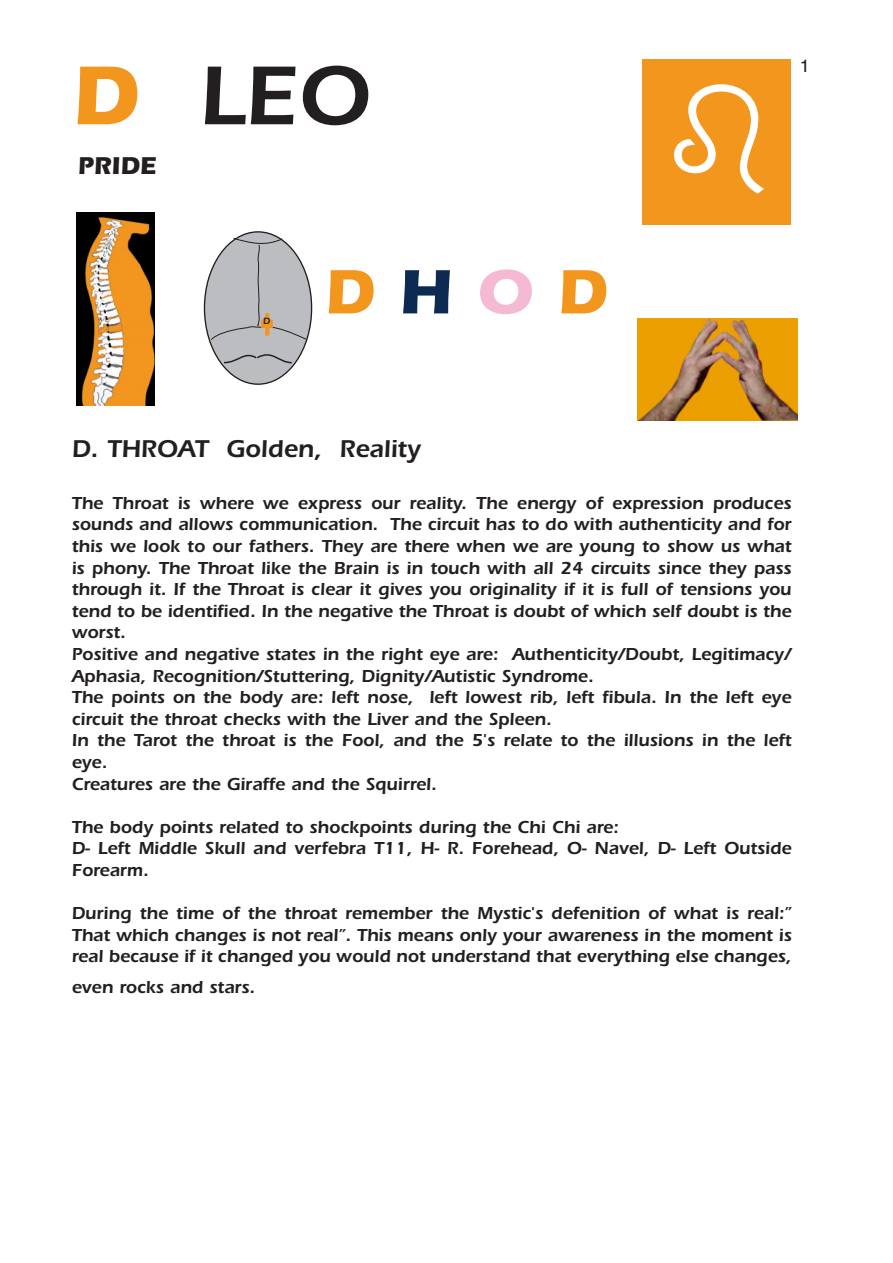
<style>
.page{position:relative;width:893px;height:1263px;background:#fff}
.page>*{position:absolute;margin:0;border:0;box-sizing:border-box;transform-origin:0 0}
.t1{font:129.6px "Astrology P02";color:#fff}
.t2{font:600 86.4px "Itc Eras";color:#231f20}
.t3{font:700 64.8px "Itc Eras";color:#f3961e}
.t4{font:600 25.2px "Itc Eras";color:#231f20}
.t5{font:700 25.2px "Itc Eras";color:#231f20}
.t6{font:600 18px/21.6px "Itc Eras";color:#231f20}
.t7{font:18px "Helvetica";color:#231f20}
.t8{font:600 9.45px "Itc Eras";color:#231f20}
.s1{font-weight:700;color:#f3961e}
.s2{color:#0d2a52}
.s3{color:#f6b9d4}
</style>
<div class="page">
<div style="left:642px;top:59px;width:149px;height:166px;background:#f3961e"></div>
<img style="left:76px;top:213px;width:79px;height:192px">
<div style="left:204px;top:232px;width:108px;height:152px;background:#bcbdc0;border-radius:50%"></div>
<svg style="left:222px;top:354px;width:70px;height:10px"></svg>
<svg style="left:210px;top:238px;width:97px;height:103px"></svg>
<img style="left:637px;top:319px;width:160px;height:101px">
<p class="t2" style="left:72px;top:44px;width:300px"><span class="s1">D</span> LEO</p>
<p class="t5" style="left:78px;top:151px;width:81px">PRIDE</p>
<p class="t8" style="left:263px;top:315px;width:9px">D</p>
<p class="t3" style="left:324px;top:254px;width:284px">D<span class="s2">H</span><span class="s3">O</span>D</p>
<p class="t1" style="left:660px;top:54px;width:114px">U</p>
<p class="t7" style="left:800px;top:52px;width:12px">1</p>
<p class="t4" style="left:72px;top:433px;width:350px">D. THROAT Golden, Reality</p>
<p class="t6" style="left:72px;top:492px;width:721px;text-align:justify">The Throat is where we express our reality. The energy of expression produces sounds and allows communication. The circuit has to do with authenticity and for this we look to our fathers. They are there when we are young to show us what is phony. The Throat like the Brain is in touch with all 24 circuits since they pass through it. If the Throat is clear it gives you originality if it is full of tensions you tend to be identified. In the negative the Throat is doubt of which self doubt is the worst.</p>
<p class="t6" style="left:72px;top:643px;width:721px">Positive and negative states in the right eye are: Authenticity/Doubt, Legitimacy/<br>Aphasia, Recognition/Stuttering, Dignity/Autistic Syndrome.</p>
<p class="t6" style="left:72px;top:686px;width:721px">The points on the body are: left nose, left lowest rib, left fibula. In the left eye circuit the throat checks with the Liver and the Spleen.</p>
<p class="t6" style="left:72px;top:729px;width:721px">In the Tarot the throat is the Fool, and the 5's relate to the illusions in the left eye.</p>
<p class="t6" style="left:72px;top:773px;width:367px">Creatures are the Giraffe and the Squirrel.</p>
<p class="t6" style="left:72px;top:816px;width:549px">The body points related to shockpoints during the Chi Chi are:</p>
<p class="t6" style="left:72px;top:837px;width:721px">D- Left Middle Skull and verfebra T11, H- R. Forehead, O- Navel, D- Left Outside<br>Forearm.</p>
<p class="t6" style="left:72px;top:902px;width:721px;text-align:justify">During the time of the throat remember the Mystic's defenition of what is real:” That which changes is not real”. This means only your awareness in the moment is real because if it changed you would not understand that everything else changes,</p>
<p class="t6" style="left:72px;top:976px;width:185px">even rocks and stars.</p>
</div>
